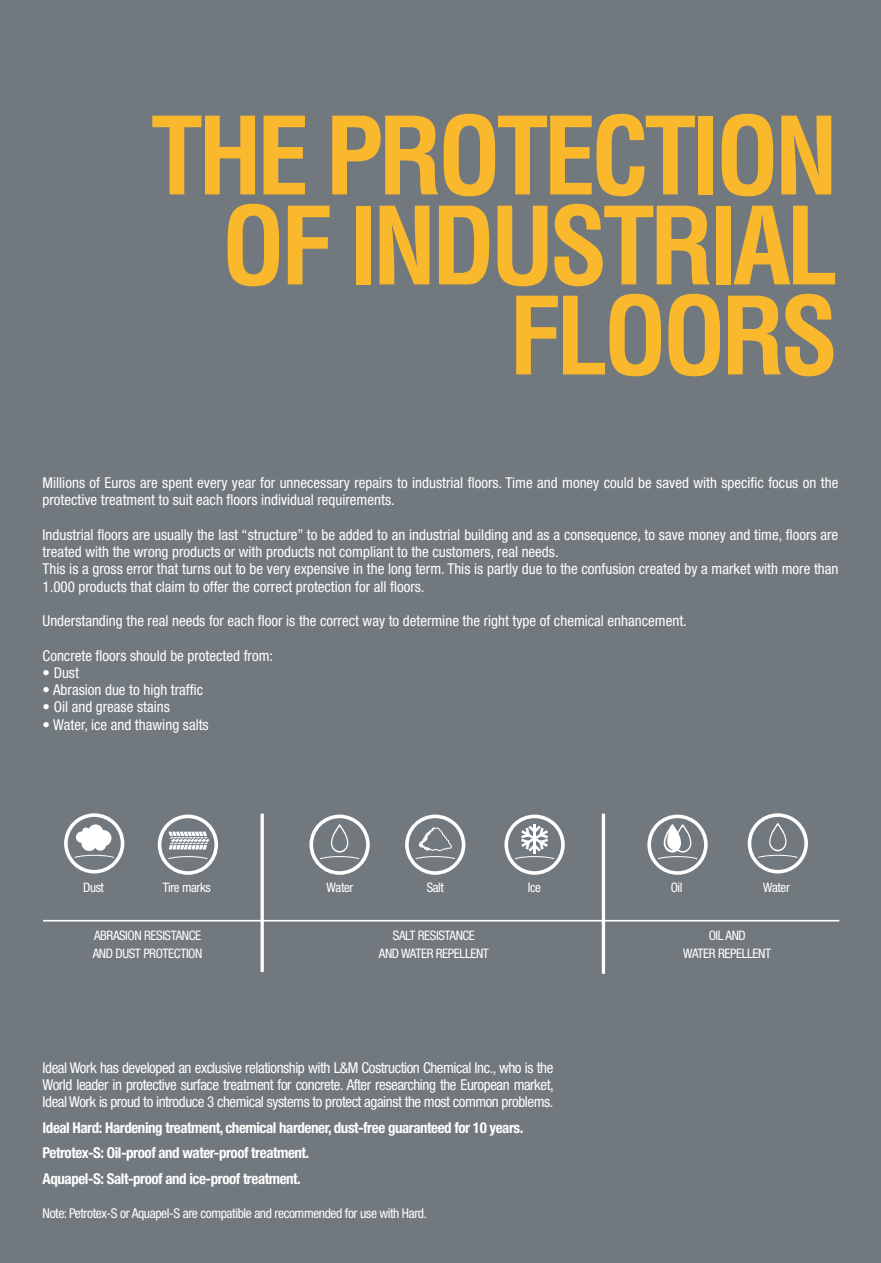
<style>
.page{position:relative;width:881px;height:1263px;background:#fff}
.page>*{position:absolute;margin:0;border:0;box-sizing:border-box;transform-origin:0 0}
.t1{font:700 condensed 105px/90px "Helvetica";letter-spacing:-.05em;color:#fab82d;text-align:right}
.t2{font:condensed 15px/17.2px "Helvetica Neue";color:#fff}
.t3{font:700 condensed 15px/25.5px "Helvetica Neue";letter-spacing:-.03em;color:#fff}
.t4{font:condensed 13.5px "Helvetica Neue";letter-spacing:-.03em;color:#fff}
.t5{font:condensed 13.05px/18px "Helvetica Neue";letter-spacing:-.03em;color:#fff}
</style>
<div class="page">
<div style="left:0;top:0;width:880px;height:1263px;background:#72797e"></div>
<svg style="left:260px;top:814px;width:4px;height:158px"></svg>
<svg style="left:601px;top:814px;width:4px;height:160px"></svg>
<hr style="left:43px;top:920px;width:796px;height:1px;background:#fff">
<svg style="left:64px;top:813px;width:60px;height:60px"></svg>
<svg style="left:158px;top:814px;width:60px;height:61px"></svg>
<svg style="left:647px;top:814px;width:60px;height:61px"></svg>
<svg style="left:747px;top:813px;width:60px;height:60px"></svg>
<svg style="left:309px;top:814px;width:60px;height:61px"></svg>
<svg style="left:405px;top:814px;width:60px;height:61px"></svg>
<svg style="left:504px;top:814px;width:60px;height:61px"></svg>
<h1 class="t1" style="left:150px;top:110px;width:689px">THE PROTECTION<br>OF INDUSTRIAL<br>FLOORS</h1>
<p class="t2" style="left:43px;top:474px;width:797px">Millions of Euros are spent every year for unnecessary repairs to industrial floors. Time and money could be saved with specific focus on the protective treatment to suit each floors individual requirements.</p>
<p class="t2" style="left:43px;top:526px;width:797px">Industrial floors are usually the last “structure” to be added to an industrial building and as a consequence, to save money and time, floors are treated with the wrong products or with products not compliant to the customers, real needs.<br>This is a gross error that turns out to be very expensive in the long term. This is partly due to the confusion created by a market with more than 1.000 products that claim to offer the correct protection for all floors.</p>
<p class="t2" style="left:43px;top:612px;width:645px">Understanding the real needs for each floor is the correct way to determine the right type of chemical enhancement.</p>
<p class="t2" style="left:43px;top:647px;width:232px">Concrete floors should be protected from:</p>
<p class="t2" style="left:43px;top:664px;width:38px">• Dust</p>
<p class="t2" style="left:43px;top:681px;width:162px">• Abrasion due to high traffic</p>
<p class="t2" style="left:43px;top:698px;width:129px">• Oil and grease stains</p>
<p class="t2" style="left:43px;top:716px;width:168px">• Water, ice and thawing salts</p>
<p class="t5" style="left:83px;top:878px;width:22px">Dust</p>
<p class="t5" style="left:163px;top:878px;width:50px">Tire marks</p>
<p class="t5" style="left:94px;top:927px;width:20px">Abrasion</p>
<p class="t5" style="left:144px;top:927px;width:7px">resistance</p>
<p class="t5" style="left:93px;top:945px;width:30px">and dust</p>
<p class="t5" style="left:143px;top:945px;width:7px">protection</p>
<p class="t5" style="left:326px;top:878px;width:28px">Water</p>
<p class="t5" style="left:426px;top:878px;width:19px">Salt</p>
<p class="t5" style="left:527px;top:878px;width:15px">Ice</p>
<p class="t5" style="left:379px;top:927px;width:46px;text-indent:14px">Salt resistance and water</p>
<p class="t5" style="left:435px;top:945px;width:7px">repellent</p>
<p class="t2" style="left:43px;top:1059px;width:512px;text-align:justify">Ideal Work has developed an exclusive relationship with L&amp;M Costruction Chemical Inc., who is the World leader in protective surface treatment for concrete. After researching the European market, Ideal Work is proud to introduce 3 chemical systems to protect against the most common problems.</p>
<p class="t3" style="left:43px;top:1114px;width:482px">Ideal Hard: Hardening treatment, chemical hardener, dust-free guaranteed for 10 years.<br>Petrotex-S: Oil-proof and water-proof treatment.<br>Aquapel-S: Salt-proof and ice-proof treatment.</p>
<p class="t4" style="left:43px;top:1206px;width:386px">Note: Petrotex-S or Aquapel-S are compatible and recommended for use with Hard.</p>
<p class="t5" style="left:670px;top:878px;width:13px">Oil</p>
<p class="t5" style="left:763px;top:878px;width:28px">Water</p>
<p class="t5" style="left:708px;top:927px;width:37px">Oil and</p>
<p class="t5" style="left:683px;top:945px;width:8px">water</p>
<p class="t5" style="left:717px;top:945px;width:7px">repellent</p>
</div>
